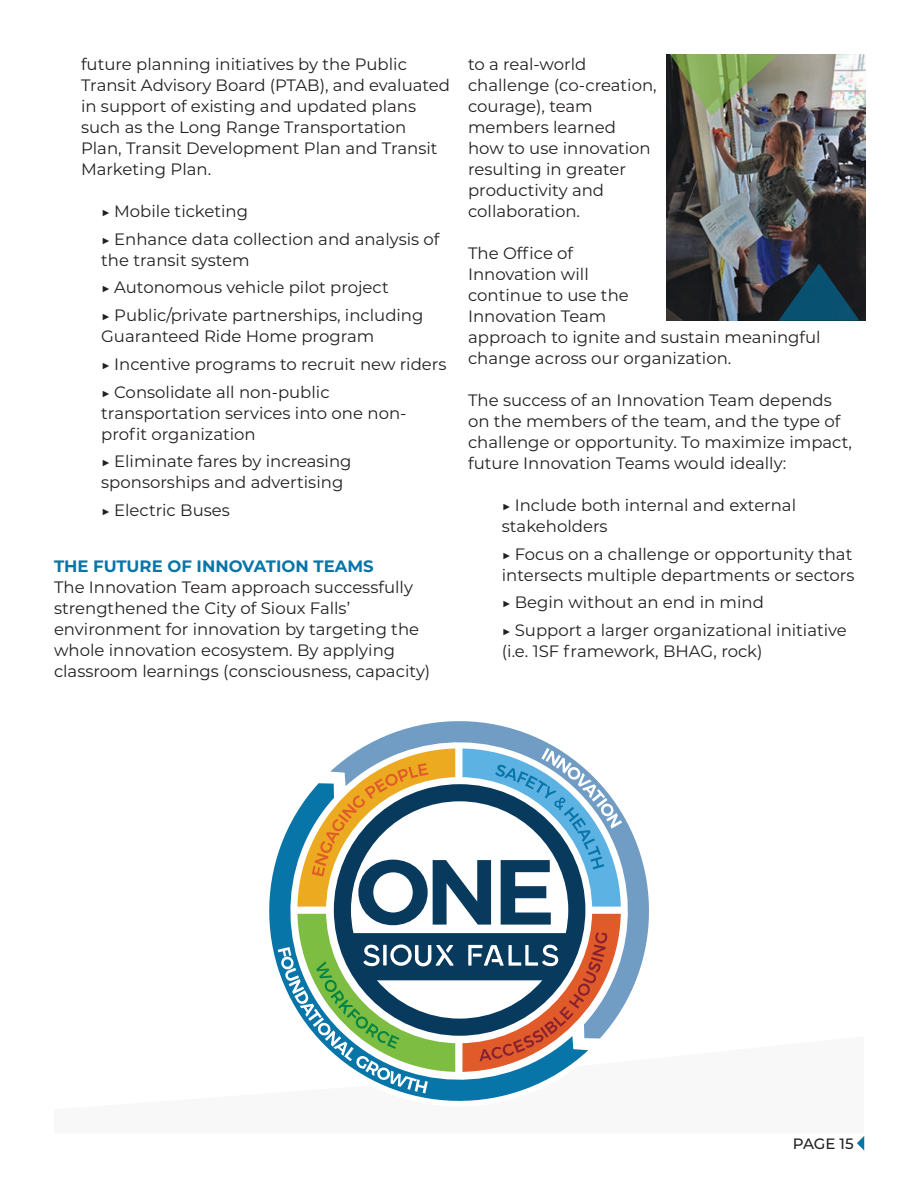
<style>
.page{position:relative;width:918px;height:1188px;background:#fff}
.page>*{position:absolute;margin:0;border:0;box-sizing:border-box;transform-origin:0 0}
.t1{font:16.5px/21px "Montserrat";color:#231f20}
.t2{font:700 16.5px "Montserrat";color:#0875a8}
.t3{font:500 15px "Montserrat";letter-spacing:-.005em;color:#231f20}
.s1{font-size:15px}
</style>
<div class="page">
<svg style="left:857px;top:1136px;width:7px;height:15px"></svg>
<img style="left:666px;top:54px;width:200px;height:266px">
<img style="left:670px;top:54px;width:108px;height:62px">
<svg style="left:778px;top:264px;width:82px;height:57px;background:#15394b"></svg>
<svg style="left:362px;top:721px;width:287px;height:288px"></svg>
<svg style="left:269px;top:854px;width:244px;height:247px"></svg>
<svg style="left:278px;top:748px;width:344px;height:345px"></svg>
<p class="t1" style="left:81px;top:53px;width:371px">future planning initiatives by the Public Transit Advisory Board (PTAB), and evaluated in support of existing and updated plans such as the Long Range Transportation Plan, Transit Development Plan and Transit Marketing Plan.</p>
<p class="t1" style="left:101px;top:200px;width:148px"><span class="s1">▶</span> Mobile ticketing</p>
<p class="t1" style="left:101px;top:228px;width:340px"><span class="s1">▶</span> Enhance data collection and analysis of the transit system</p>
<p class="t1" style="left:101px;top:277px;width:289px"><span class="s1">▶</span> Autonomous vehicle pilot project</p>
<p class="t1" style="left:101px;top:304px;width:324px"><span class="s1">▶</span> Public/private partnerships, including<br>Guaranteed Ride Home program</p>
<p class="t1" style="left:101px;top:353px;width:347px"><span class="s1">▶</span> Incentive programs to recruit new riders</p>
<p class="t1" style="left:101px;top:381px;width:307px"><span class="s1">▶</span> Consolidate all non-public transportation services into one non&shy;profit organization</p>
<p class="t1" style="left:101px;top:451px;width:252px"><span class="s1">▶</span> Eliminate fares by increasing sponsorships and advertising</p>
<p class="t1" style="left:101px;top:499px;width:130px"><span class="s1">▶</span> Electric Buses</p>
<p class="t2" style="left:54px;top:554px;width:321px">THE FUTURE OF INNOVATION TEAMS</p>
<p class="t1" style="left:54px;top:576px;width:378px">The Innovation Team approach successfully strengthened the City of Sioux Falls’ environment for innovation by targeting the whole innovation ecosystem. By applying classroom learnings (consciousness, capacity)</p>
<p class="t1" style="left:468px;top:53px;width:190px">to a real-world challenge (co-creation, courage), team members learned<br>how to use innovation resulting in greater productivity and collaboration.</p>
<p class="t1" style="left:468px;top:242px;width:354px">The Office of<br>Innovation will<br>continue to use the<br>Innovation Team<br>approach to ignite and sustain meaningful change across our organization.</p>
<p class="t1" style="left:468px;top:389px;width:385px">The success of an Innovation Team depends on the members of the team, and the type of challenge or opportunity. To maximize impact, future Innovation Teams would ideally:</p>
<p class="t1" style="left:502px;top:494px;width:296px"><span class="s1">▶</span> Include both internal and external stakeholders</p>
<p class="t1" style="left:502px;top:543px;width:354px"><span class="s1">▶</span> Focus on a challenge or opportunity that intersects multiple departments or sectors</p>
<p class="t1" style="left:502px;top:592px;width:264px"><span class="s1">▶</span> Begin without an end in mind</p>
<p class="t1" style="left:502px;top:619px;width:347px"><span class="s1">▶</span> Support a larger organizational initiative (i.e. 1SF framework, BHAG, rock)</p>
<p class="t3" style="left:793px;top:1133px;width:62px">PAGE 15</p>
</div>
